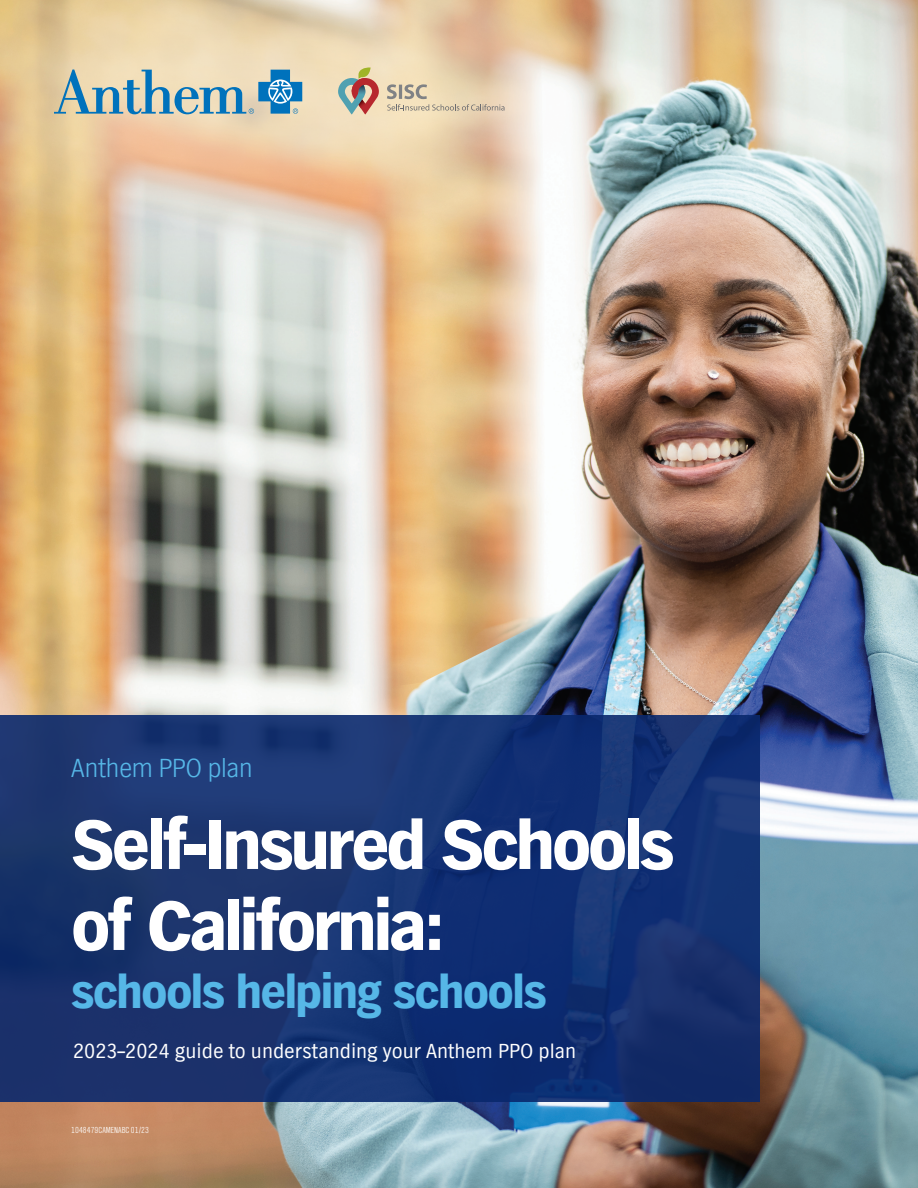
<style>
.page{position:relative;width:918px;height:1188px;background:#fff}
.page>*{position:absolute;margin:0;border:0;box-sizing:border-box;transform-origin:0 0}
.t1{font:900 72px/81px "TV Nord EF";letter-spacing:-.04em;color:#fff}
.t2{font:900 48px "TV Nord EF";letter-spacing:-.03em;color:#56b7e7}
.t3{font:300 27px "TV Nord EF";letter-spacing:-.025em;color:#56b7e7}
.t4{font:21px "TV Nord EF";color:#fff}
.t5{font:9px "TV Nord EF Light Con";color:#fff}
</style>
<div class="page">
<img style="left:0;top:0;width:918px;height:1188px">
<div style="left:0;top:716px;width:760px;height:386px;background:linear-gradient(to bottom,#1a3775,#132e6b)"></div>
<div style="left:0;top:0;width:725px;height:345px;background:#fff;opacity:.75"></div>
<svg style="left:387px;top:84px;width:118px;height:27px;background:#dbcbae"></svg>
<svg style="left:338px;top:67px;width:41px;height:47px;background:#bba492"></svg>
<svg style="left:54px;top:70px;width:248px;height:44px;background:#a2b9b9"></svg>
<p class="t3" style="left:71px;top:754px;width:183px">Anthem PPO plan</p>
<h1 class="t1" style="left:71px;top:807px;width:604px">Self-Insured Schools of California:</h1>
<h2 class="t2" style="left:71px;top:965px;width:477px">schools helping schools</h2>
<p class="t4" style="left:73px;top:1039px;width:505px">2023–2024 guide to understanding your Anthem PPO plan</p>
<p class="t5" style="left:71px;top:1125px;width:79px">1048479CAMENABC 01/23</p>
</div>
